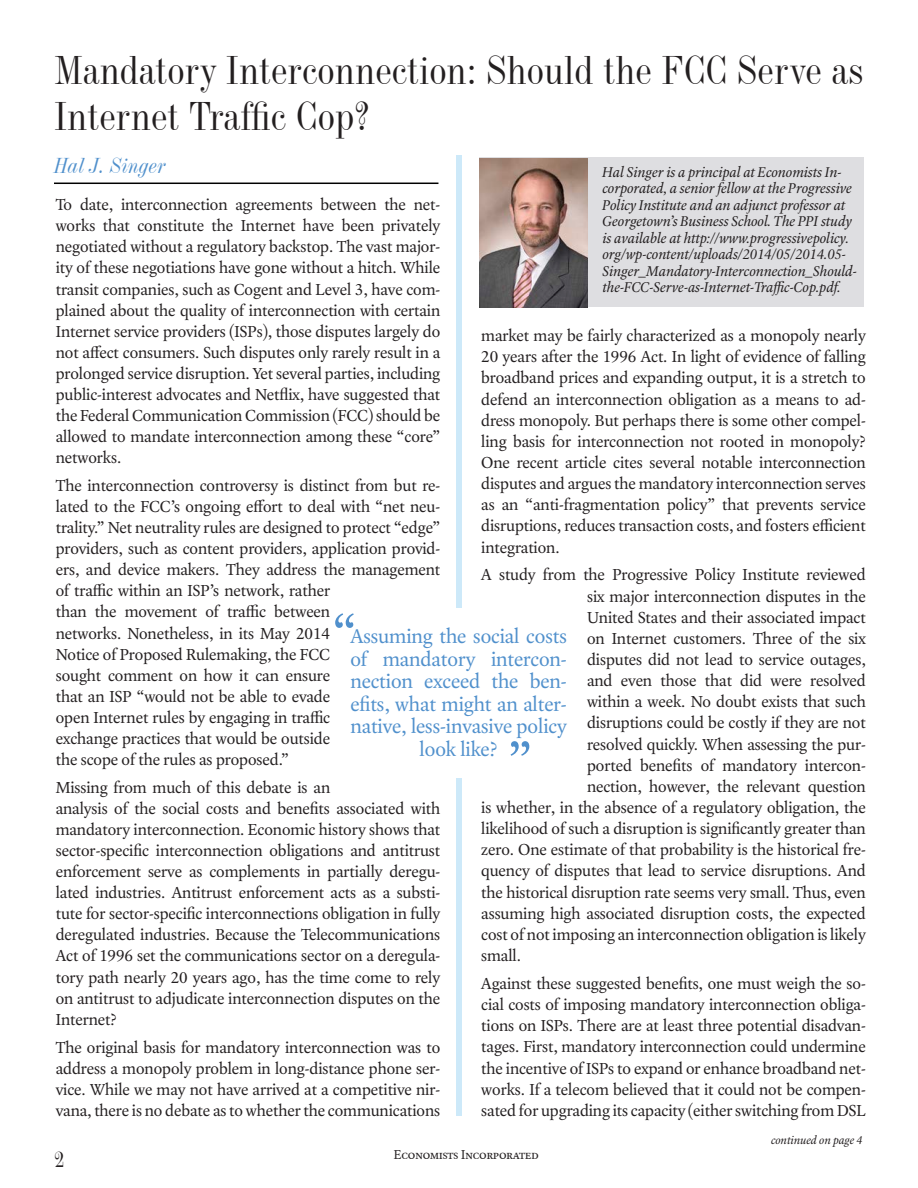
<style>
.page{position:relative;width:918px;height:1188px;background:#fff}
.page>*{position:absolute;margin:0;border:0;box-sizing:border-box;transform-origin:0 0}
.t1{font:54px "Laurentian Std";color:#5090cc}
.t2{font:39px/46.8px "Industrial 736 BT";color:#231f20}
.t3{font:21px/22.5px "Laurentian Std";color:#5090cc;text-align:center}
.t4{font:italic 21px "Industrial 736 BT";color:#5090cc}
.t5{font:21px "Industrial 736 BT";color:#231f20}
.t6{font:16.8px/21.1px "Laurentian Std";color:#231f20;text-align:justify}
.t7{font:italic 15px/16.5px "Laurentian Std";color:#231f20}
.t8{font:13.5px "Laurentian SC";color:#231f20}
.t9{font:italic 12px "Laurentian Std";color:#231f20}
</style>
<div class="page">
<hr style="left:54px;top:183px;width:384px;height:1px;background:#000">
<div style="left:456px;top:778px;width:5px;height:338px;background:#cde9f9"></div>
<div style="left:456px;top:155px;width:5px;height:453px;background:#cde9f9"></div>
<div style="left:480px;top:158px;width:384px;height:149px;background:#dedee1"></div>
<img style="left:480px;top:158px;width:108px;height:149px">
<p class="t2" style="left:54px;top:46px;width:811px">Mandatory Interconnection: Should the FCC Serve as<br>Internet Traffic Cop?</p>
<p class="t4" style="left:54px;top:152px;width:113px">Hal J. Singer</p>
<p class="t7" style="left:603px;top:164px;width:256px">Hal Singer is a principal at Economists In&shy;corporated, a senior fellow at the Progressive Policy Institute and an adjunct professor at Georgetown’s Business School. The PPI study is available at http://www.progressivepolicy. org/wp-content/uploads/2014/05/2014.05- Singer_Mandatory-Interconnection_Should&shy;the-FCC-Serve-as-Internet-Traffic-Cop.pdf.</p>
<p class="t6" style="left:56px;top:194px;width:386px">To date, interconnection agreements between the net&shy;works that constitute the Internet have been privately negotiated without a regulatory backstop. The vast major&shy;ity of these negotiations have gone without a hitch. While transit companies, such as Cogent and Level 3, have com&shy;plained about the quality of interconnection with certain Internet service providers (ISPs), those disputes largely do not affect consumers. Such disputes only rarely result in a prolonged service disruption. Yet several parties, including public-interest advocates and Netflix, have suggested that the Federal Communication Commission (FCC) should be allowed to mandate interconnection among these “core” networks.</p>
<p class="t6" style="left:56px;top:475px;width:386px;text-align:left">The interconnection controversy is distinct from but re&shy;lated to the FCC’s ongoing effort to deal with “net neu&shy;trality.” Net neutrality rules are designed to protect “edge” providers, such as content providers, application provid&shy;ers, and device makers. They address the management of traffic within an ISP’s network, rather<br>than the movement of traffic between<br>networks. Nonetheless, in its May 2014<br>Notice of Proposed Rulemaking, the FCC<br>sought comment on how it can ensure<br>that an ISP “would not be able to evade<br>open Internet rules by engaging in traffic<br>exchange practices that would be outside<br>the scope of the rules as proposed.”</p>
<p class="t6" style="left:56px;top:777px;width:386px;text-align:left">Missing from much of this debate is an<br>analysis of the social costs and benefits associated with mandatory interconnection. Economic history shows that sector-specific interconnection obligations and antitrust enforcement serve as complements in partially deregu&shy;lated industries. Antitrust enforcement acts as a substi&shy;tute for sector-specific interconnections obligation in fully deregulated industries. Because the Telecommunications Act of 1996 set the communications sector on a deregula&shy;tory path nearly 20 years ago, has the time come to rely on antitrust to adjudicate interconnection disputes on the Internet?</p>
<p class="t6" style="left:56px;top:1036px;width:386px">The original basis for mandatory interconnection was to address a monopoly problem in long-distance phone ser&shy;vice. While we may not have arrived at a competitive nir&shy;vana, there is no debate as to whether the communications</p>
<p class="t6" style="left:481px;top:325px;width:386px">market may be fairly characterized as a monopoly nearly 20 years after the 1996 Act. In light of evidence of falling broadband prices and expanding output, it is a stretch to defend an interconnection obligation as a means to ad&shy;dress monopoly. But perhaps there is some other compel&shy;ling basis for interconnection not rooted in monopoly?<br>One recent article cites several notable interconnection disputes and argues the mandatory interconnection serves as an “anti-fragmentation policy” that prevents service disruptions, reduces transaction costs, and fosters efficient integration.</p>
<p class="t6" style="left:481px;top:564px;width:386px">A study from the Progressive Policy Institute reviewed</p>
<p class="t6" style="left:587px;top:585px;width:280px">six major interconnection disputes in the</p>
<p class="t6" style="left:587px;top:607px;width:280px">United States and their associated impact</p>
<p class="t6" style="left:587px;top:628px;width:280px">on Internet customers. Three of the six</p>
<p class="t6" style="left:587px;top:649px;width:280px">disputes did not lead to service outages,</p>
<p class="t6" style="left:587px;top:670px;width:280px">and even those that did were resolved</p>
<p class="t6" style="left:587px;top:691px;width:280px">within a week. No doubt exists that such</p>
<p class="t6" style="left:587px;top:712px;width:280px">disruptions could be costly if they are not</p>
<p class="t6" style="left:587px;top:733px;width:280px">resolved quickly. When assessing the pur-</p>
<p class="t6" style="left:587px;top:755px;width:280px">ported benefits of mandatory intercon-</p>
<p class="t6" style="left:587px;top:776px;width:280px">nection, however, the relevant question</p>
<p class="t6" style="left:481px;top:797px;width:386px">is whether, in the absence of a regulatory obligation, the</p>
<p class="t6" style="left:481px;top:818px;width:386px">likelihood of such a disruption is significantly greater than</p>
<p class="t6" style="left:481px;top:839px;width:386px">zero. One estimate of that probability is the historical fre-</p>
<p class="t6" style="left:481px;top:860px;width:386px">quency of disputes that lead to service disruptions. And</p>
<p class="t6" style="left:481px;top:881px;width:386px">the historical disruption rate seems very small. Thus, even</p>
<p class="t6" style="left:481px;top:903px;width:386px">assuming high associated disruption costs, the expected</p>
<p class="t6" style="left:481px;top:924px;width:386px">cost of not imposing an interconnection obligation is likely</p>
<p class="t6" style="left:481px;top:945px;width:41px">small.</p>
<p class="t6" style="left:481px;top:973px;width:386px">Against these suggested benefits, one must weigh the so&shy;cial costs of imposing mandatory interconnection obliga&shy;tions on ISPs. There are at least three potential disadvan&shy;tages. First, mandatory interconnection could undermine the incentive of ISPs to expand or enhance broadband net&shy;works. If a telecom believed that it could not be compen&shy;sated for upgrading its capacity (either switching from DSL</p>
<p class="t1" style="left:333px;top:602px;width:26px">“</p>
<p class="t3" style="left:350px;top:625px;width:218px">Assuming the social costs of mandatory intercon&shy;nection exceed the ben&shy;efits, what might an alter&shy;native, less-invasive policy look like?</p>
<p class="t1" style="left:508px;top:730px;width:26px">”</p>
<p class="t5" style="left:54px;top:1146px;width:12px">2</p>
<p class="t8" style="left:394px;top:1147px;width:147px">Economists Incorporated</p>
<p class="t9" style="left:771px;top:1133px;width:93px">continued on page 4</p>
</div>
